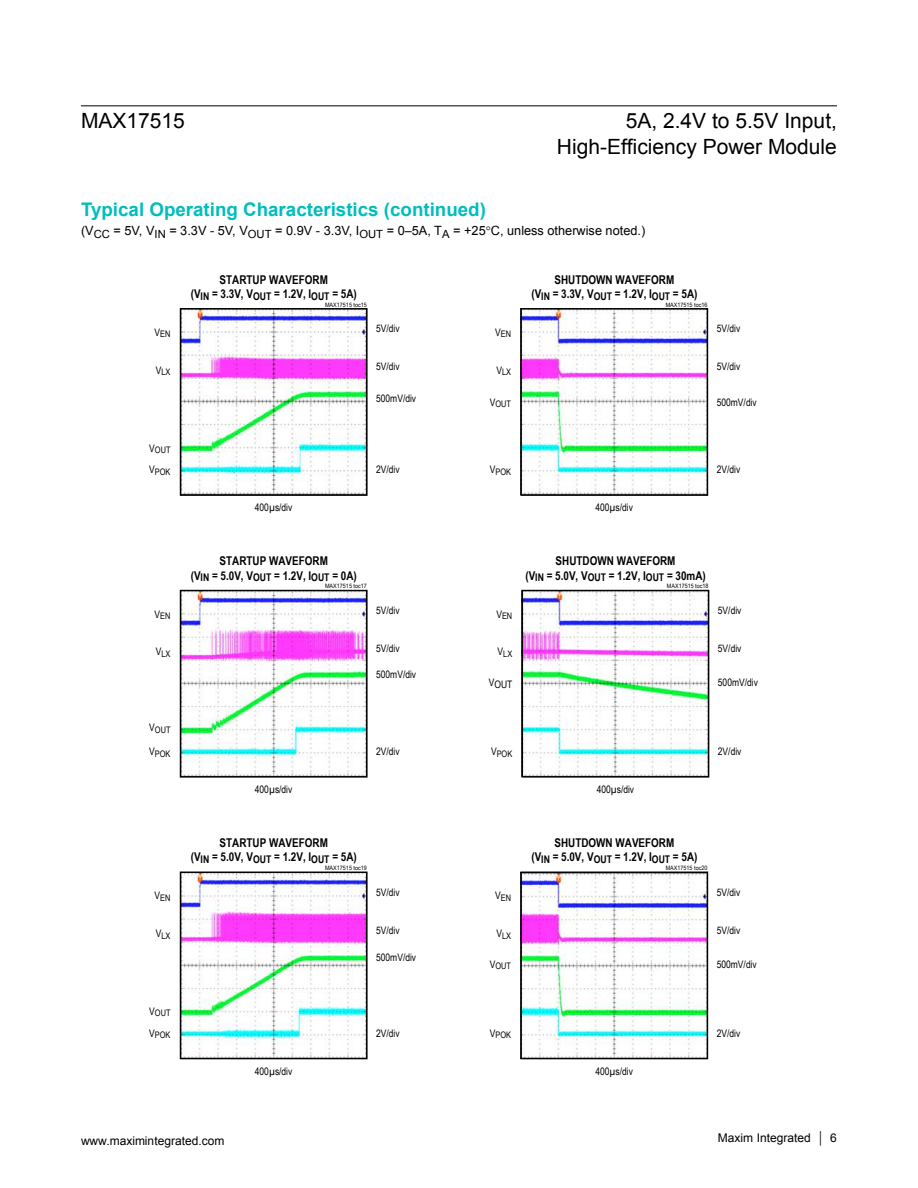
<style>
.page{position:relative;width:918px;height:1188px;background:#fff}
.page>*{position:absolute;margin:0;border:0;box-sizing:border-box;transform-origin:0 0}
.t1{font:21px/25.2px "Arial";color:#000;text-align:right}
.t2{font:700 18.75px "Arial";color:#00bdbe}
.t3{font:12.75px "Arial";color:#000}
.t4{font:700 12.15px/14.5px "Arial Narrow";color:#000;text-align:center}
.t5{font:12px "Arial";color:#000}
.t6{font:10.35px "Arial Narrow";color:#000}
.t7{font:9px "Arial Narrow";color:#000}
.t8{font:6px "Arial Narrow";color:#000;scale:1.1 1}
</style>
<div class="page">
<img style="left:183px;top:311px;width:182px;height:182px">
<div style="left:180px;top:308px;width:188px;height:188px;border:2px solid #000"></div>
<img style="left:523px;top:311px;width:182px;height:182px">
<div style="left:520px;top:308px;width:188px;height:188px;border:2px solid #000"></div>
<img style="left:183px;top:593px;width:182px;height:182px">
<div style="left:180px;top:590px;width:188px;height:188px;border:2px solid #000"></div>
<img style="left:525px;top:593px;width:181px;height:182px">
<div style="left:522px;top:590px;width:187px;height:188px;border:2px solid #000"></div>
<img style="left:183px;top:875px;width:182px;height:181px">
<div style="left:180px;top:872px;width:188px;height:187px;border:2px solid #000"></div>
<img style="left:523px;top:875px;width:182px;height:181px">
<div style="left:520px;top:872px;width:188px;height:187px;border:2px solid #000"></div>
<hr style="left:81px;top:105px;width:756px;height:1px;background:#000">
<h1 class="t1" style="left:81px;top:110px;width:105px">MAX17515</h1>
<h1 class="t1" style="left:557px;top:110px;width:282px">5A, 2.4V to 5.5V Input,<br>High-Ef昀椀ciency Power Module</h1>
<h2 class="t2" style="left:81px;top:197px;width:406px">Typical Operating Characteristics (continued)</h2>
<p class="t3" style="left:81px;top:226px;width:566px">(V<sub>CC</sub> = 5V, V<sub>IN</sub> = 3.3V - 5V, V<sub>OUT</sub> = 0.9V - 3.3V, I<sub>OUT</sub> = 0–5A, T<sub>A</sub> = +25 C, unless otherwise noted.)</p>
<p class="t4" style="left:191px;top:273px;width:168px">STARTUP WAVEFORM<br>(V<sub>IN</sub> = 3.3V, V<sub>OUT</sub> = 1.2V, I<sub>OUT</sub> = 5A)</p>
<p class="t8" style="left:325px;top:302px;width:39px">MAX17515 toc15</p>
<p class="t4" style="left:531px;top:273px;width:168px">SHUTDOWN WAVEFORM<br>(V<sub>IN</sub> = 3.3V, V<sub>OUT</sub> = 1.2V, I<sub>OUT</sub> = 5A)</p>
<p class="t8" style="left:666px;top:302px;width:39px">MAX17515 toc16</p>
<p class="t7" style="left:155px;top:331px;width:17px"><sup>V</sup>EN</p>
<p class="t7" style="left:156px;top:369px;width:16px"><sup>V</sup>LX</p>
<p class="t6" style="left:376px;top:325px;width:25px">5V/div</p>
<p class="t6" style="left:376px;top:363px;width:25px">5V/div</p>
<p class="t6" style="left:376px;top:394px;width:42px">500mV/div</p>
<p class="t7" style="left:495px;top:331px;width:17px"><sup>V</sup>EN</p>
<p class="t7" style="left:496px;top:369px;width:16px"><sup>V</sup>LX</p>
<p class="t7" style="left:490px;top:401px;width:23px"><sup>V</sup>OUT</p>
<p class="t6" style="left:717px;top:325px;width:25px">5V/div</p>
<p class="t6" style="left:717px;top:363px;width:25px">5V/div</p>
<p class="t6" style="left:717px;top:398px;width:42px">500mV/div</p>
<p class="t7" style="left:149px;top:447px;width:23px"><sup>V</sup>OUT</p>
<p class="t7" style="left:149px;top:468px;width:23px"><sup>V</sup>POK</p>
<p class="t6" style="left:255px;top:504px;width:39px">400µs/div</p>
<p class="t6" style="left:376px;top:466px;width:25px">2V/div</p>
<p class="t7" style="left:490px;top:468px;width:23px"><sup>V</sup>POK</p>
<p class="t6" style="left:596px;top:504px;width:39px">400µs/div</p>
<p class="t6" style="left:717px;top:466px;width:25px">2V/div</p>
<p class="t7" style="left:155px;top:613px;width:17px"><sup>V</sup>EN</p>
<p class="t7" style="left:156px;top:650px;width:16px"><sup>V</sup>LX</p>
<p class="t7" style="left:149px;top:726px;width:23px"><sup>V</sup>OUT</p>
<p class="t7" style="left:149px;top:750px;width:23px"><sup>V</sup>POK</p>
<p class="t7" style="left:155px;top:894px;width:17px"><sup>V</sup>EN</p>
<p class="t7" style="left:156px;top:932px;width:16px"><sup>V</sup>LX</p>
<p class="t7" style="left:149px;top:1010px;width:23px"><sup>V</sup>OUT</p>
<p class="t7" style="left:149px;top:1032px;width:23px"><sup>V</sup>POK</p>
<p class="t4" style="left:191px;top:555px;width:168px">STARTUP WAVEFORM<br>(V<sub>IN</sub> = 5.0V, V<sub>OUT</sub> = 1.2V, I<sub>OUT</sub> = 0A)</p>
<p class="t8" style="left:325px;top:584px;width:39px">MAX17515 toc17</p>
<p class="t6" style="left:376px;top:606px;width:25px">5V/div</p>
<p class="t6" style="left:376px;top:644px;width:25px">5V/div</p>
<p class="t6" style="left:376px;top:671px;width:42px">500mV/div</p>
<p class="t6" style="left:255px;top:785px;width:39px">400µs/div</p>
<p class="t6" style="left:376px;top:747px;width:25px">2V/div</p>
<p class="t4" style="left:191px;top:837px;width:168px">STARTUP WAVEFORM<br>(V<sub>IN</sub> = 5.0V, V<sub>OUT</sub> = 1.2V, I<sub>OUT</sub> = 5A)</p>
<p class="t8" style="left:325px;top:866px;width:39px">MAX17515 toc19</p>
<p class="t6" style="left:376px;top:888px;width:25px">5V/div</p>
<p class="t6" style="left:376px;top:926px;width:25px">5V/div</p>
<p class="t6" style="left:376px;top:953px;width:42px">500mV/div</p>
<p class="t6" style="left:255px;top:1067px;width:39px">400µs/div</p>
<p class="t6" style="left:376px;top:1029px;width:25px">2V/div</p>
<p class="t7" style="left:496px;top:613px;width:17px"><sup>V</sup>EN</p>
<p class="t7" style="left:498px;top:650px;width:16px"><sup>V</sup>LX</p>
<p class="t6" style="left:489px;top:680px;width:25px">VOUT</p>
<p class="t4" style="left:525px;top:555px;width:182px">SHUTDOWN WAVEFORM<br>(V<sub>IN</sub> = 5.0V, V<sub>OUT</sub> = 1.2V, I<sub>OUT</sub> = 30mA)</p>
<p class="t8" style="left:667px;top:584px;width:39px">MAX17515 toc18</p>
<p class="t6" style="left:718px;top:606px;width:25px">5V/div</p>
<p class="t6" style="left:718px;top:644px;width:25px">5V/div</p>
<p class="t6" style="left:718px;top:679px;width:42px">500mV/div</p>
<p class="t7" style="left:491px;top:750px;width:23px"><sup>V</sup>POK</p>
<p class="t6" style="left:718px;top:747px;width:25px">2V/div</p>
<p class="t6" style="left:597px;top:785px;width:39px">400µs/div</p>
<p class="t4" style="left:531px;top:837px;width:168px">SHUTDOWN WAVEFORM<br>(V<sub>IN</sub> = 5.0V, V<sub>OUT</sub> = 1.2V, I<sub>OUT</sub> = 5A)</p>
<p class="t8" style="left:666px;top:866px;width:39px">MAX17515 toc20</p>
<p class="t7" style="left:495px;top:894px;width:17px"><sup>V</sup>EN</p>
<p class="t7" style="left:496px;top:932px;width:16px"><sup>V</sup>LX</p>
<p class="t6" style="left:717px;top:888px;width:25px">5V/div</p>
<p class="t6" style="left:717px;top:926px;width:25px">5V/div</p>
<p class="t7" style="left:490px;top:963px;width:23px"><sup>V</sup>OUT</p>
<p class="t6" style="left:717px;top:960px;width:42px">500mV/div</p>
<p class="t7" style="left:490px;top:1032px;width:23px"><sup>V</sup>POK</p>
<p class="t6" style="left:596px;top:1067px;width:39px">400µs/div</p>
<p class="t6" style="left:717px;top:1029px;width:25px">2V/div</p>
<p class="t5" style="left:81px;top:1136px;width:145px">www.maximintegrated.com</p>
<p class="t5" style="left:718px;top:1130px;width:121px">Maxim Integrated │ 6</p>
</div>
